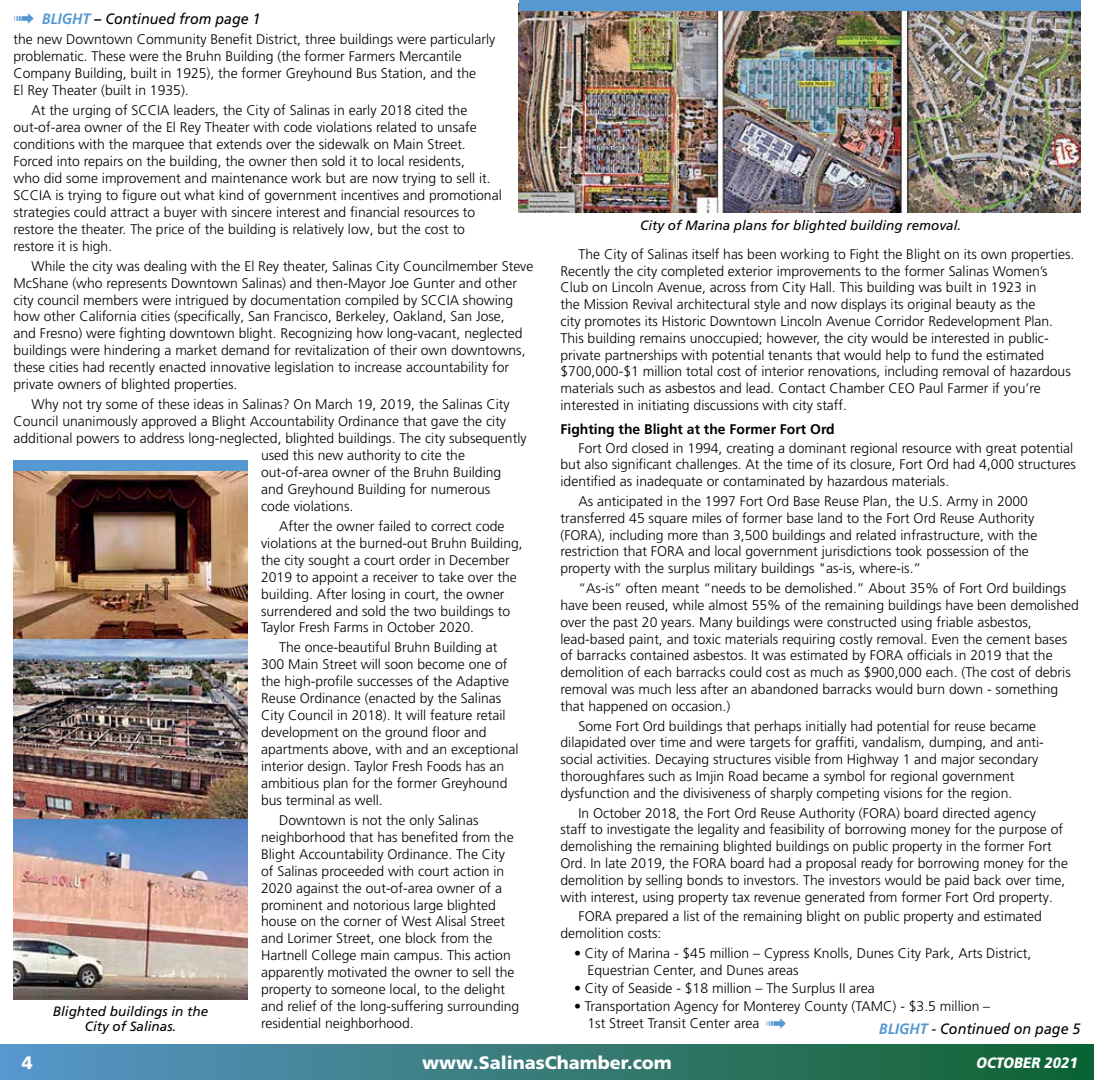
<style>
.page{position:relative;width:1094px;height:1080px;background:#fff}
.page>*{position:absolute;margin:0;border:0;box-sizing:border-box;transform-origin:0 0}
.t1{font:900 18px "Frutiger LT Pro";color:#fff}
.t2{font:italic 15px "Frutiger LT Pro";color:#000;scale:.95 1}
.t3{font:italic 900 15px "Frutiger LT Pro";color:#fff;scale:.9 1}
.t4{font:300 13.95px/17px "Frutiger LT Pro";color:#000}
.t5{font:700 13.95px "Frutiger LT Pro";color:#000}
.t6{font:italic 13.5px/15px "Frutiger LT Pro";color:#000;text-align:center}
.s1{color:#5698d2}
.s2{font-weight:700;color:#5698d2}
.s3{font-weight:700}
</style>
<div class="page">
<div style="left:0;top:1044px;width:1094px;height:36px;background:linear-gradient(to right,#5b96c8,#11622d)"></div>
<img style="left:518px;top:11px;width:562px;height:201px">
<div style="left:518px;top:0;width:562px;height:11px;background:#5698d2"></div>
<img style="left:14px;top:471px;width:234px;height:169px">
<img style="left:14px;top:640px;width:234px;height:180px">
<img style="left:14px;top:820px;width:234px;height:180px">
<div style="left:14px;top:460px;width:234px;height:11px;background:#5698d2"></div>
<p class="t2" style="left:14px;top:10px;width:262px"><span class="s1">➟</span> <span class="s2">BLIGHT</span> <span class="s3">–</span> Continued from page 1</p>
<p class="t4" style="left:14px;top:31px;width:483px">the new Downtown Community Benefit District, three buildings were particularly problematic. These were the Bruhn Building (the former Farmers Mercantile Company Building, built in 1925), the former Greyhound Bus Station, and the<br>El Rey Theater (built in 1935).</p>
<p class="t4" style="left:14px;top:102px;width:490px;text-indent:18px">At the urging of SCCIA leaders, the City of Salinas in early 2018 cited the out-of-area owner of the El Rey Theater with code violations related to unsafe conditions with the marquee that extends over the sidewalk on Main Street.<br>Forced into repairs on the building, the owner then sold it to local residents,<br>who did some improvement and maintenance work but are now trying to sell it.<br>SCCIA is trying to figure out what kind of government incentives and promotional strategies could attract a buyer with sincere interest and financial resources to restore the theater. The price of the building is relatively low, but the cost to restore it is high.</p>
<p class="t4" style="left:14px;top:257px;width:521px;text-indent:18px">While the city was dealing with the El Rey theater, Salinas City Councilmember Steve McShane (who represents Downtown Salinas) and then-Mayor Joe Gunter and other city council members were intrigued by documentation compiled by SCCIA showing how other California cities (specifically, San Francisco, Berkeley, Oakland, San Jose,<br>and Fresno) were fighting downtown blight. Recognizing how long-vacant, neglected buildings were hindering a market demand for revitalization of their own downtowns, these cities had recently enacted innovative legislation to increase accountability for private owners of blighted properties.</p>
<p class="t4" style="left:31px;top:396px;width:480px">Why not try some of these ideas in Salinas? On March 19, 2019, the Salinas City</p>
<p class="t4" style="left:14px;top:413px;width:494px">Council unanimously approved a Blight Accountability Ordinance that gave the city</p>
<p class="t4" style="left:14px;top:430px;width:514px">additional powers to address long-neglected, blighted buildings. The city subsequently</p>
<p class="t4" style="left:261px;top:447px;width:205px">used this new authority to cite the</p>
<p class="t4" style="left:261px;top:464px;width:242px">out-of-area owner of the Bruhn Building</p>
<p class="t4" style="left:261px;top:481px;width:230px">and Greyhound Building for numerous</p>
<p class="t4" style="left:261px;top:498px;width:94px">code violations.</p>
<p class="t4" style="left:261px;top:518px;width:263px;text-indent:18px">After the owner failed to correct code violations at the burned-out Bruhn Building, the city sought a court order in December 2019 to appoint a receiver to take over the building. After losing in court, the owner surrendered and sold the two buildings to Taylor Fresh Farms in October 2020.</p>
<p class="t4" style="left:261px;top:639px;width:259px;text-indent:18px">The once-beautiful Bruhn Building at 300 Main Street will soon become one of the high-profile successes of the Adaptive Reuse Ordinance (enacted by the Salinas City Council in 2018). It will feature retail development on the ground floor and apartments above, with and an exceptional interior design. Taylor Fresh Foods has an ambitious plan for the former Greyhound bus terminal as well.</p>
<p class="t4" style="left:261px;top:812px;width:260px;text-indent:18px">Downtown is not the only Salinas neighborhood that has benefited from the Blight Accountability Ordinance. The City of Salinas proceeded with court action in 2020 against the out-of-area owner of a prominent and notorious large blighted house on the corner of West Alisal Street and Lorimer Street, one block from the Hartnell College main campus. This action apparently motivated the owner to sell the property to someone local, to the delight and relief of the long-suffering surrounding residential neighborhood.</p>
<p class="t6" style="left:53px;top:1004px;width:157px">Blighted buildings in the<br>City of Salinas.</p>
<p class="t6" style="left:640px;top:218px;width:323px">City of Marina plans for blighted building removal.</p>
<p class="t4" style="left:560px;top:246px;width:515px;text-indent:18px">The City of Salinas itself has been working to Fight the Blight on its own properties.<br>Recently the city completed exterior improvements to the former Salinas Women’s Club on Lincoln Avenue, across from City Hall. This building was built in 1923 in<br>the Mission Revival architectural style and now displays its original beauty as the<br>city promotes its Historic Downtown Lincoln Avenue Corridor Redevelopment Plan.<br>This building remains unoccupied; however, the city would be interested in public&shy;private partnerships with potential tenants that would help to fund the estimated $700,000-$1 million total cost of interior renovations, including removal of hazardous materials such as asbestos and lead. Contact Chamber CEO Paul Farmer if you’re interested in initiating discussions with city staff.</p>
<p class="t5" style="left:560px;top:421px;width:276px">Fighting the Blight at the Former Fort Ord</p>
<p class="t4" style="left:560px;top:440px;width:517px;text-indent:18px">Fort Ord closed in 1994, creating a dominant regional resource with great potential but also significant challenges. At the time of its closure, Fort Ord had 4,000 structures identified as inadequate or contaminated by hazardous materials.</p>
<p class="t4" style="left:560px;top:493px;width:478px;text-indent:18px">As anticipated in the 1997 Fort Ord Base Reuse Plan, the U.S. Army in 2000 transferred 45 square miles of former base land to the Fort Ord Reuse Authority (FORA), including more than 3,500 buildings and related infrastructure, with the restriction that FORA and local government jurisdictions took possession of the property with the surplus military buildings "as-is, where-is.”</p>
<p class="t4" style="left:560px;top:580px;width:520px;text-indent:18px">“As-is” often meant “needs to be demolished.” About 35% of Fort Ord buildings have been reused, while almost 55% of the remaining buildings have been demolished over the past 20 years. Many buildings were constructed using friable asbestos, lead-based paint, and toxic materials requiring costly removal. Even the cement bases of barracks contained asbestos. It was estimated by FORA officials in 2019 that the demolition of each barracks could cost as much as $900,000 each. (The cost of debris removal was much less after an abandoned barracks would burn down - something that happened on occasion.)</p>
<p class="t4" style="left:560px;top:717px;width:485px;text-indent:18px">Some Fort Ord buildings that perhaps initially had potential for reuse became dilapidated over time and were targets for graffiti, vandalism, dumping, and anti&shy;social activities. Decaying structures visible from Highway 1 and major secondary thoroughfares such as Imjin Road became a symbol for regional government dysfunction and the divisiveness of sharply competing visions for the region.</p>
<p class="t4" style="left:560px;top:804px;width:509px;text-indent:18px">In October 2018, the Fort Ord Reuse Authority (FORA) board directed agency<br>staff to investigate the legality and feasibility of borrowing money for the purpose of demolishing the remaining blighted buildings on public property in the former Fort Ord. In late 2019, the FORA board had a proposal ready for borrowing money for the demolition by selling bonds to investors. The investors would be paid back over time, with interest, using property tax revenue generated from former Fort Ord property.</p>
<p class="t4" style="left:560px;top:908px;width:483px;text-indent:18px">FORA prepared a list of the remaining blight on public property and estimated demolition costs:</p>
<p class="t4" style="left:587px;top:945px;width:445px;text-indent:-14px">• City of Marina - $45 million – Cypress Knolls, Dunes City Park, Arts District,<br>Equestrian Center, and Dunes areas</p>
<p class="t4" style="left:574px;top:980px;width:302px">• City of Seaside - $18 million – The Surplus II area</p>
<p class="t4" style="left:587px;top:998px;width:404px;text-indent:-13px">• Transportation Agency for Monterey County (TAMC) - $3.5 million –<br>1st Street Transit Center area</p>
<p class="t2" style="left:879px;top:1020px;width:213px"><span class="s2">BLIGHT</span> - Continued on page 5</p>
<p class="t1" style="left:22px;top:1052px;width:13px">4</p>
<p class="t1" style="left:422px;top:1052px;width:251px">www.SalinasChamber.com</p>
<p class="t3" style="left:976px;top:1053px;width:117px">OCTOBER 2021</p>
</div>
